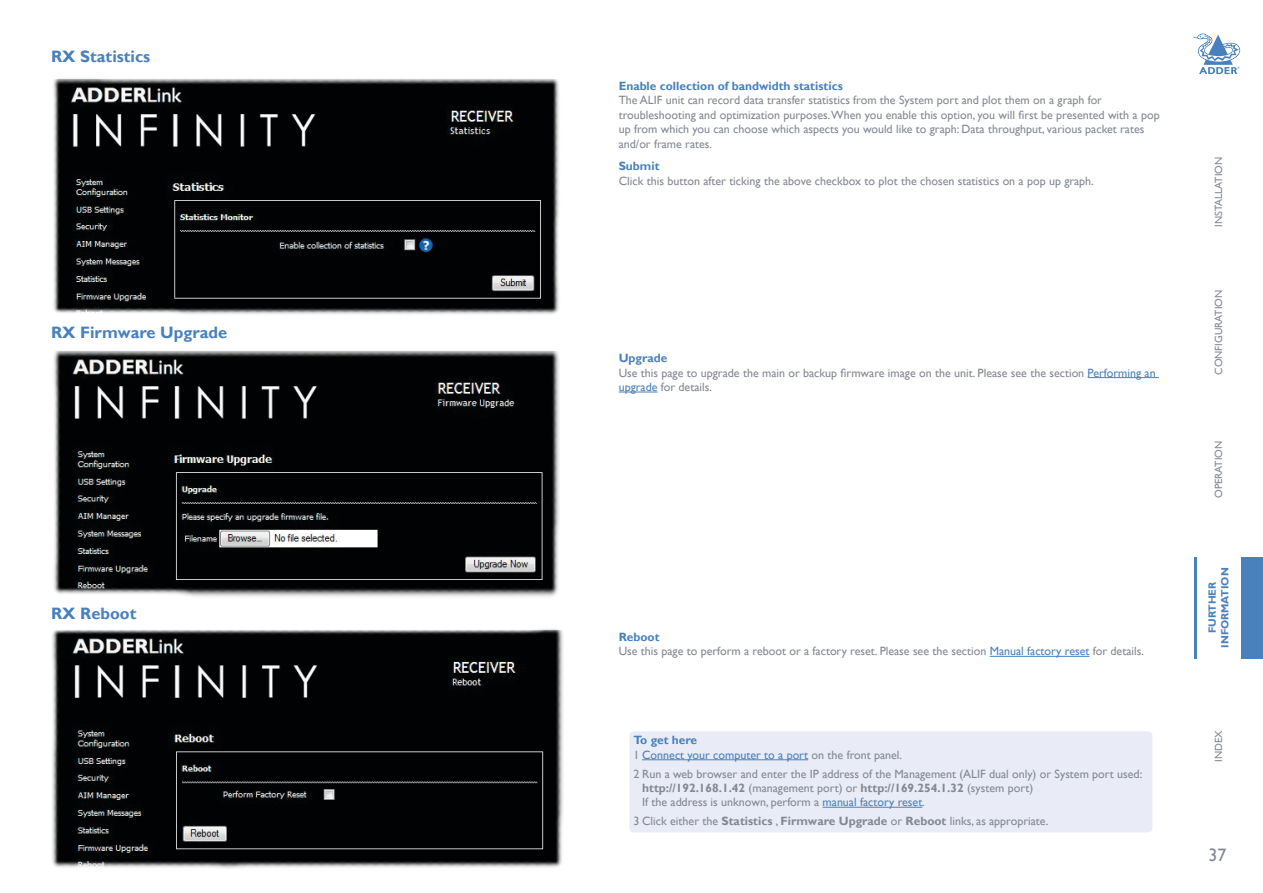
<style>
.page{position:relative;width:1263px;height:893px;background:#fff}
.page>*{position:absolute;margin:0;border:0;box-sizing:border-box;transform-origin:0 0}
.t1{font:18px "Gill Sans";color:#848893}
.Head_3__no_toc{font:700 16.5px "Gill Sans";color:#4981bd}
.Diagram_body_-_large{font:12px/14.4px "Gill Sans";color:#848893}
.Diagram_bullet_-_lar{font:12px/14.4px "Gill Sans";color:#848893}
.Diagram_head_-_large{font:700 12px "Gill Sans";color:#4981bd}
.Diagram_bullet_-_lar-2{font:12px "Gill Sans";color:#4981bd}
.t2{font:10.5px "Gill Sans";color:#848893}
.t3{font:700 10.5px/12.6px "Gill Sans";color:#4981bd;text-align:center}
.s1{color:#4981bd}
.s2{color:#848893}
.s3{font-weight:700}
</style>
<div class="page">
<svg style="left:1192px;top:34px;width:48px;height:40px"></svg>
<div style="left:1241px;top:557px;width:22px;height:102px;background:#4981bd"></div>
<hr style="left:1194px;top:557px;width:2px;height:102px;background:#4981bd">
<hr style="left:1088px;top:377px;width:71px;height:1px;background:#4981bd">
<hr style="left:619px;top:392px;width:39px;height:1px;background:#4981bd">
<hr style="left:990px;top:656px;width:99px;height:1px;background:#4981bd">
<div style="left:629px;top:731px;width:523px;height:101px;background:#e9ecf7;border-radius:4px"></div>
<hr style="left:642px;top:759px;width:166px;height:1px;background:#4981bd">
<hr style="left:823px;top:807px;width:99px;height:1px;background:#4981bd">
<img style="left:53px;top:350px;width:507px;height:247px">
<img style="left:52px;top:628px;width:511px;height:241px">
<img style="left:53px;top:78px;width:506px;height:237px">
<p class="Head_3__no_toc" style="left:51px;top:47px;width:101px">RX Statistics</p>
<p class="Head_3__no_toc" style="left:51px;top:322px;width:178px">RX Firmware Upgrade</p>
<p class="Head_3__no_toc" style="left:51px;top:603px;width:87px">RX Reboot</p>
<p class="Diagram_head_-_large" style="left:619px;top:79px;width:226px">Enable collection of bandwidth statistics</p>
<p class="Diagram_body_-_large" style="left:619px;top:93px;width:542px">The ALIF unit can record data transfer statistics from the System port and plot them on a graph for troubleshooting and optimization purposes.When you enable this option, you will first be presented with a pop up from which you can choose which aspects you would like to graph: Data throughput, various packet rates and/or frame rates.</p>
<p class="Diagram_head_-_large" style="left:619px;top:159px;width:42px">Submit</p>
<p class="Diagram_body_-_large" style="left:619px;top:174px;width:477px">Click this button after ticking the above checkbox to plot the chosen statistics on a pop up graph.</p>
<p class="Diagram_head_-_large" style="left:619px;top:351px;width:50px">Upgrade</p>
<p class="Diagram_body_-_large" style="left:619px;top:366px;width:538px">Use this page to upgrade the main or backup firmware image on the unit. Please see the section <span class="s1">Performing an upgrade</span> for details.</p>
<p class="Diagram_head_-_large" style="left:619px;top:630px;width:42px">Reboot</p>
<p class="Diagram_body_-_large" style="left:619px;top:644px;width:527px">Use this page to perform a reboot or a factory reset. Please see the section <span class="s1">Manual factory reset</span> for details.</p>
<p class="Diagram_head_-_large" style="left:634px;top:733px;width:65px">To get here</p>
<p class="Diagram_bullet_-_lar-2" style="left:634px;top:748px;width:270px"><span class="s2">1</span> Connect your computer to a port <span class="s2">on the front panel.</span></p>
<p class="Diagram_bullet_-_lar" style="left:642px;top:766px;width:502px;text-indent:-9px">2 Run a web browser and enter the IP address of the Management (ALIF dual only) or System port used: <span class="s3">http://192.168.1.42</span> (management port) or <span class="s3">http://169.254.1.32</span> (system port)<br>If the address is unknown, perform a <span class="s1">manual factory reset</span>.</p>
<p class="Diagram_bullet_-_lar" style="left:634px;top:814px;width:416px">3 Click either the <span class="s3">Statistics</span> , <span class="s3">Firmware Upgrade</span> or <span class="s3">Reboot</span> links, as appropriate.</p>
<p class="t2" style="left:1212px;top:227px;width:71px;rotate:-90deg">INSTALLATION</p>
<p class="t2" style="left:1212px;top:375px;width:87px;rotate:-90deg">CONFIGURATION</p>
<p class="t2" style="left:1212px;top:498px;width:59px;rotate:-90deg">OPERATION</p>
<p class="t3" style="left:1206px;top:648px;width:82px;rotate:-90deg">FURTHER<br>INFORMATION</p>
<p class="t2" style="left:1212px;top:762px;width:33px;rotate:-90deg">INDEX</p>
<h1 class="t1" style="left:1208px;top:844px;width:19px">37</h1>
</div>
